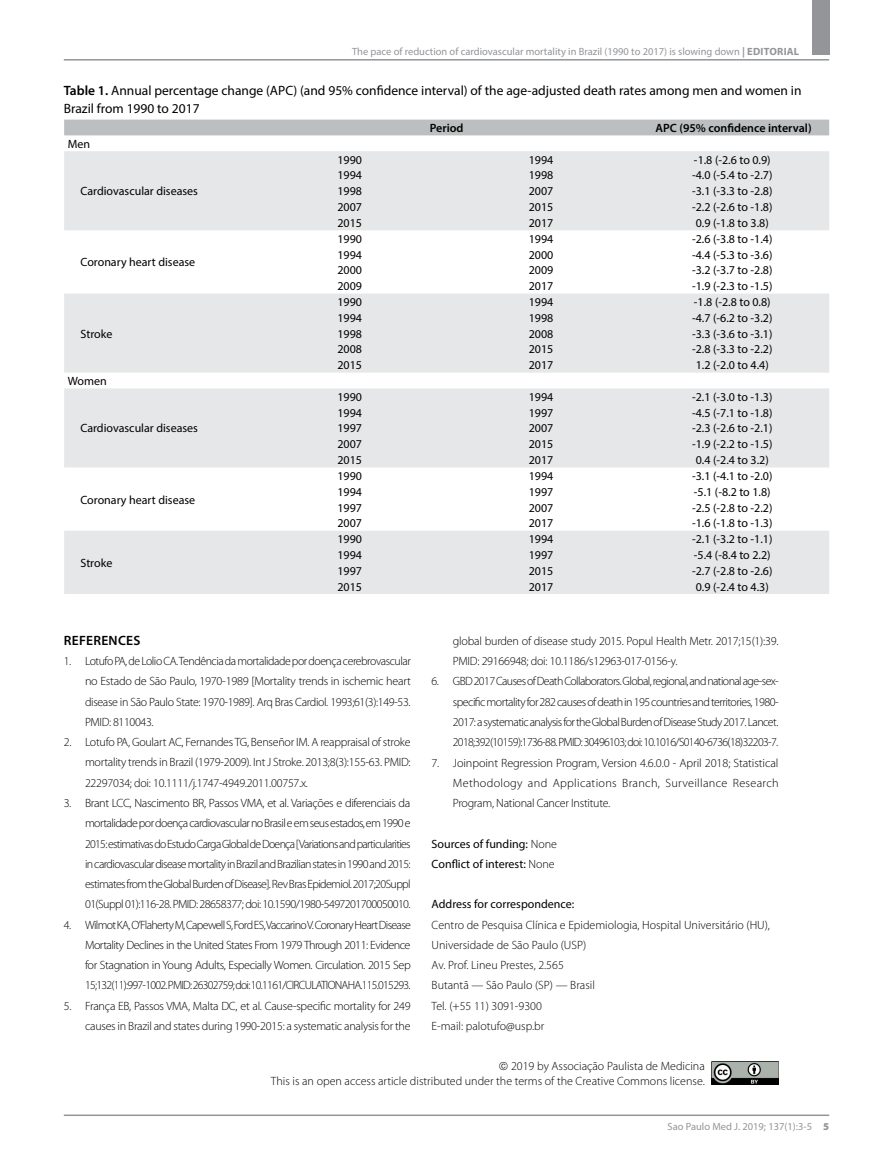
<style>
.page{position:relative;width:893px;height:1170px;background:#fff}
.page>*{position:absolute;margin:0;border:0;box-sizing:border-box;transform-origin:0 0}
.t1{font:13.5px/18px "Myriad Pro";color:#000}
.t2{font:600 13.5px "Myriad Pro";letter-spacing:.02em;color:#000}
.t3{font:300 12px/20.2px "Myriad Pro";letter-spacing:-.02em;color:#000;text-align:justify}
.t4{font:12px/20.2px "Myriad Pro";color:#000}
.t5{font:300 12px/20.2px "Myriad Pro";color:#000}
.t6{font:600 12px "Myriad Pro";color:#000}
.t7{font:10.5px "Myriad Pro";color:#939598}
.s1{font-weight:700}
.s2{font-weight:600}
.s3{font-weight:300}
.s4{font-weight:900}
</style>
<div class="page">
<div style="left:812px;top:0;width:17px;height:55px;background:#939598"></div>
<hr style="left:64px;top:59px;width:765px;height:2px;background:#939598">
<hr style="left:64px;top:1114px;width:765px;height:1px;background:#939598">
<div style="left:64px;top:120px;width:765px;height:15px;background:#bcbec0"></div>
<svg style="left:64px;top:151px;width:765px;height:443px;fill:#e6e7e8"></svg>
<img style="left:712px;top:1061px;width:66px;height:23px">
<p class="t7" style="left:352px;top:45px;width:449px">The pace of reduction of cardiovascular mortality in Brazil (1990 to 2017) is slowing down <span class="s1">| EDITORIAL</span></p>
<p class="t1" style="left:64px;top:81px;width:739px"><span class="s2">Table 1.</span> Annual percentage change (APC) (and 95% confidence interval) of the age-adjusted death rates among men and women in<br>Brazil from 1990 to 2017</p>
<p class="t6" style="left:430px;top:120px;width:35px">Period</p>
<p class="t6" style="left:655px;top:120px;width:158px">APC (95% confidence interval)</p>
<p class="t4" style="left:68px;top:133px;width:24px">Men</p>
<p class="t4" style="left:81px;top:181px;width:119px">Cardiovascular diseases</p>
<p class="t4" style="left:337px;top:149px;width:26px">1990</p>
<p class="t4" style="left:529px;top:149px;width:26px">1994</p>
<p class="t4" style="left:694px;top:149px;width:78px">-1.8 (-2.6 to 0.9)</p>
<p class="t4" style="left:337px;top:165px;width:26px">1994</p>
<p class="t4" style="left:529px;top:165px;width:26px">1998</p>
<p class="t4" style="left:692px;top:165px;width:82px">-4.0 (-5.4 to -2.7)</p>
<p class="t4" style="left:337px;top:181px;width:26px">1998</p>
<p class="t4" style="left:529px;top:181px;width:26px">2007</p>
<p class="t4" style="left:692px;top:181px;width:82px">-3.1 (-3.3 to -2.8)</p>
<p class="t4" style="left:337px;top:197px;width:26px">2007</p>
<p class="t4" style="left:529px;top:197px;width:26px">2015</p>
<p class="t4" style="left:692px;top:197px;width:82px">-2.2 (-2.6 to -1.8)</p>
<p class="t4" style="left:337px;top:212px;width:26px">2015</p>
<p class="t4" style="left:529px;top:212px;width:26px">2017</p>
<p class="t4" style="left:696px;top:212px;width:75px">0.9 (-1.8 to 3.8)</p>
<p class="t4" style="left:81px;top:252px;width:116px">Coronary heart disease</p>
<p class="t4" style="left:81px;top:323px;width:33px">Stroke</p>
<p class="t4" style="left:68px;top:370px;width:41px">Women</p>
<p class="t4" style="left:80px;top:418px;width:119px">Cardiovascular diseases</p>
<p class="t4" style="left:80px;top:489px;width:116px">Coronary heart disease</p>
<p class="t4" style="left:80px;top:552px;width:33px">Stroke</p>
<p class="t4" style="left:337px;top:228px;width:26px">1990</p>
<p class="t4" style="left:529px;top:228px;width:26px">1994</p>
<p class="t4" style="left:692px;top:228px;width:82px">-2.6 (-3.8 to -1.4)</p>
<p class="t4" style="left:337px;top:244px;width:26px">1994</p>
<p class="t4" style="left:529px;top:244px;width:26px">2000</p>
<p class="t4" style="left:692px;top:244px;width:82px">-4.4 (-5.3 to -3.6)</p>
<p class="t4" style="left:337px;top:260px;width:26px">2000</p>
<p class="t4" style="left:529px;top:260px;width:26px">2009</p>
<p class="t4" style="left:692px;top:260px;width:82px">-3.2 (-3.7 to -2.8)</p>
<p class="t4" style="left:337px;top:276px;width:26px">2009</p>
<p class="t4" style="left:529px;top:276px;width:26px">2017</p>
<p class="t4" style="left:692px;top:276px;width:82px">-1.9 (-2.3 to -1.5)</p>
<p class="t4" style="left:337px;top:291px;width:26px">1990</p>
<p class="t4" style="left:529px;top:291px;width:26px">1994</p>
<p class="t4" style="left:694px;top:291px;width:78px">-1.8 (-2.8 to 0.8)</p>
<p class="t4" style="left:337px;top:307px;width:26px">1994</p>
<p class="t4" style="left:529px;top:307px;width:26px">1998</p>
<p class="t4" style="left:692px;top:307px;width:82px">-4.7 (-6.2 to -3.2)</p>
<p class="t4" style="left:337px;top:323px;width:26px">1998</p>
<p class="t4" style="left:529px;top:323px;width:26px">2008</p>
<p class="t4" style="left:692px;top:323px;width:82px">-3.3 (-3.6 to -3.1)</p>
<p class="t4" style="left:337px;top:339px;width:26px">2008</p>
<p class="t4" style="left:529px;top:339px;width:26px">2015</p>
<p class="t4" style="left:692px;top:339px;width:82px">-2.8 (-3.3 to -2.2)</p>
<p class="t4" style="left:337px;top:355px;width:26px">2015</p>
<p class="t4" style="left:529px;top:355px;width:26px">2017</p>
<p class="t4" style="left:696px;top:355px;width:75px">1.2 (-2.0 to 4.4)</p>
<p class="t4" style="left:337px;top:386px;width:26px">1990</p>
<p class="t4" style="left:529px;top:386px;width:26px">1994</p>
<p class="t4" style="left:692px;top:386px;width:82px">-2.1 (-3.0 to -1.3)</p>
<p class="t4" style="left:337px;top:402px;width:26px">1994</p>
<p class="t4" style="left:529px;top:402px;width:26px">1997</p>
<p class="t4" style="left:692px;top:402px;width:82px">-4.5 (-7.1 to -1.8)</p>
<p class="t4" style="left:337px;top:418px;width:26px">1997</p>
<p class="t4" style="left:529px;top:418px;width:26px">2007</p>
<p class="t4" style="left:692px;top:418px;width:82px">-2.3 (-2.6 to -2.1)</p>
<p class="t4" style="left:337px;top:434px;width:26px">2007</p>
<p class="t4" style="left:529px;top:434px;width:26px">2015</p>
<p class="t4" style="left:692px;top:434px;width:82px">-1.9 (-2.2 to -1.5)</p>
<p class="t4" style="left:337px;top:449px;width:26px">2015</p>
<p class="t4" style="left:529px;top:449px;width:26px">2017</p>
<p class="t4" style="left:696px;top:449px;width:75px">0.4 (-2.4 to 3.2)</p>
<p class="t4" style="left:337px;top:465px;width:26px">1990</p>
<p class="t4" style="left:529px;top:465px;width:26px">1994</p>
<p class="t4" style="left:692px;top:465px;width:82px">-3.1 (-4.1 to -2.0)</p>
<p class="t4" style="left:337px;top:481px;width:26px">1994</p>
<p class="t4" style="left:529px;top:481px;width:26px">1997</p>
<p class="t4" style="left:694px;top:481px;width:78px">-5.1 (-8.2 to 1.8)</p>
<p class="t4" style="left:337px;top:497px;width:26px">1997</p>
<p class="t4" style="left:529px;top:497px;width:26px">2007</p>
<p class="t4" style="left:692px;top:497px;width:82px">-2.5 (-2.8 to -2.2)</p>
<p class="t4" style="left:337px;top:513px;width:26px">2007</p>
<p class="t4" style="left:529px;top:513px;width:26px">2017</p>
<p class="t4" style="left:692px;top:513px;width:82px">-1.6 (-1.8 to -1.3)</p>
<p class="t4" style="left:337px;top:529px;width:26px">1990</p>
<p class="t4" style="left:529px;top:529px;width:26px">1994</p>
<p class="t4" style="left:692px;top:529px;width:82px">-2.1 (-3.2 to -1.1)</p>
<p class="t4" style="left:337px;top:544px;width:26px">1994</p>
<p class="t4" style="left:529px;top:544px;width:26px">1997</p>
<p class="t4" style="left:694px;top:544px;width:78px">-5.4 (-8.4 to 2.2)</p>
<p class="t4" style="left:337px;top:560px;width:26px">1997</p>
<p class="t4" style="left:529px;top:560px;width:26px">2015</p>
<p class="t4" style="left:692px;top:560px;width:82px">-2.7 (-2.8 to -2.6)</p>
<p class="t4" style="left:337px;top:576px;width:26px">2015</p>
<p class="t4" style="left:529px;top:576px;width:26px">2017</p>
<p class="t4" style="left:696px;top:576px;width:75px">0.9 (-2.4 to 4.3)</p>
<p class="t2" style="left:64px;top:631px;width:78px">REFERENCES</p>
<p class="t3" style="left:85px;top:651px;width:327px;text-indent:-21px">1. Lotufo PA, de Lolio CA. Tendência da mortalidade por doença cerebrovascular no Estado de São Paulo, 1970-1989 [Mortality trends in ischemic heart disease in São Paulo State: 1970-1989]. Arq Bras Cardiol. 1993;61(3):149-53.<br>PMID: 8110043.</p>
<p class="t3" style="left:85px;top:732px;width:327px;text-indent:-21px">2. Lotufo PA, Goulart AC, Fernandes TG, Benseñor IM. A reappraisal of stroke mortality trends in Brazil (1979-2009). Int J Stroke. 2013;8(3):155-63. PMID:<br>22297034; doi: 10.1111/j.1747-4949.2011.00757.x.</p>
<p class="t3" style="left:85px;top:792px;width:327px;text-indent:-21px">3. Brant LCC, Nascimento BR, Passos VMA, et al. Variações e diferenciais da mortalidade por doença cardiovascular no Brasil e em seus estados, em 1990 e 2015: estimativas do Estudo Carga Global de Doença [Variations and particularities in cardiovascular disease mortality in Brazil and Brazilian states in 1990 and 2015: estimates from the Global Burden of Disease]. Rev Bras Epidemiol. 2017;20Suppl 01(Suppl 01):116-28. PMID: 28658377; doi: 10.1590/1980-5497201700050010.</p>
<p class="t3" style="left:85px;top:914px;width:327px;text-indent:-21px">4. Wilmot KA, O’Flaherty M, Capewell S, Ford ES, Vaccarino V. Coronary Heart Disease Mortality Declines in the United States From 1979 Through 2011: Evidence for Stagnation in Young Adults, Especially Women. Circulation. 2015 Sep 15;132(11):997-1002.PMID:26302759;doi:10.1161/CIRCULATIONAHA.115.015293.</p>
<p class="t3" style="left:64px;top:995px;width:348px;text-align:right">5. França EB, Passos VMA, Malta DC, et al. Cause-specific mortality for 249 causes in Brazil and states during 1990-2015: a systematic analysis for the</p>
<p class="t3" style="left:453px;top:630px;width:327px">global burden of disease study 2015. Popul Health Metr. 2017;15(1):39.<br>PMID: 29166948; doi: 10.1186/s12963-017-0156-y.</p>
<p class="t3" style="left:453px;top:671px;width:327px;text-indent:-21px">6. GBD 2017 Causes of Death Collaborators. Global, regional, and national age-sex&shy;specific mortality for 282 causes of death in 195 countries and territories, 1980- 2017: a systematic analysis for the Global Burden of Disease Study 2017. Lancet.<br>2018;392(10159):1736-88. PMID: 30496103; doi: 10.1016/S0140-6736(18)32203-7.</p>
<p class="t3" style="left:453px;top:752px;width:327px;text-indent:-21px">7. Joinpoint Regression Program, Version 4.6.0.0 - April 2018; Statistical Methodology and Applications Branch, Surveillance Research Program, National Cancer Institute.</p>
<p class="t4" style="left:432px;top:833px;width:127px">Sources of funding: <span class="s3">None<br></span>Conflict of interest: <span class="s3">None</span></p>
<p class="t4" style="left:432px;top:893px;width:144px">Address for correspondence:</p>
<p class="t5" style="left:432px;top:914px;width:340px">Centro de Pesquisa Clínica e Epidemiologia, Hospital Universitário (HU), Universidade de São Paulo (USP)<br>Av. Prof. Lineu Prestes, 2.565<br>Butantã — São Paulo (SP) — Brasil<br>Tel. (+55 11) 3091-9300<br>E-mail: palotufo@usp.br</p>
<p class="t5" style="left:271px;top:1058px;width:435px;line-height:15px;text-align:right">2019 by Associação Paulista de Medicina<br>This is an open access article distributed under the terms of the Creative Commons license.</p>
<p class="t7" style="left:667px;top:1119px;width:163px">Sao Paulo Med J. 2019; 137(1):3-5 <span class="s4">5</span></p>
</div>
